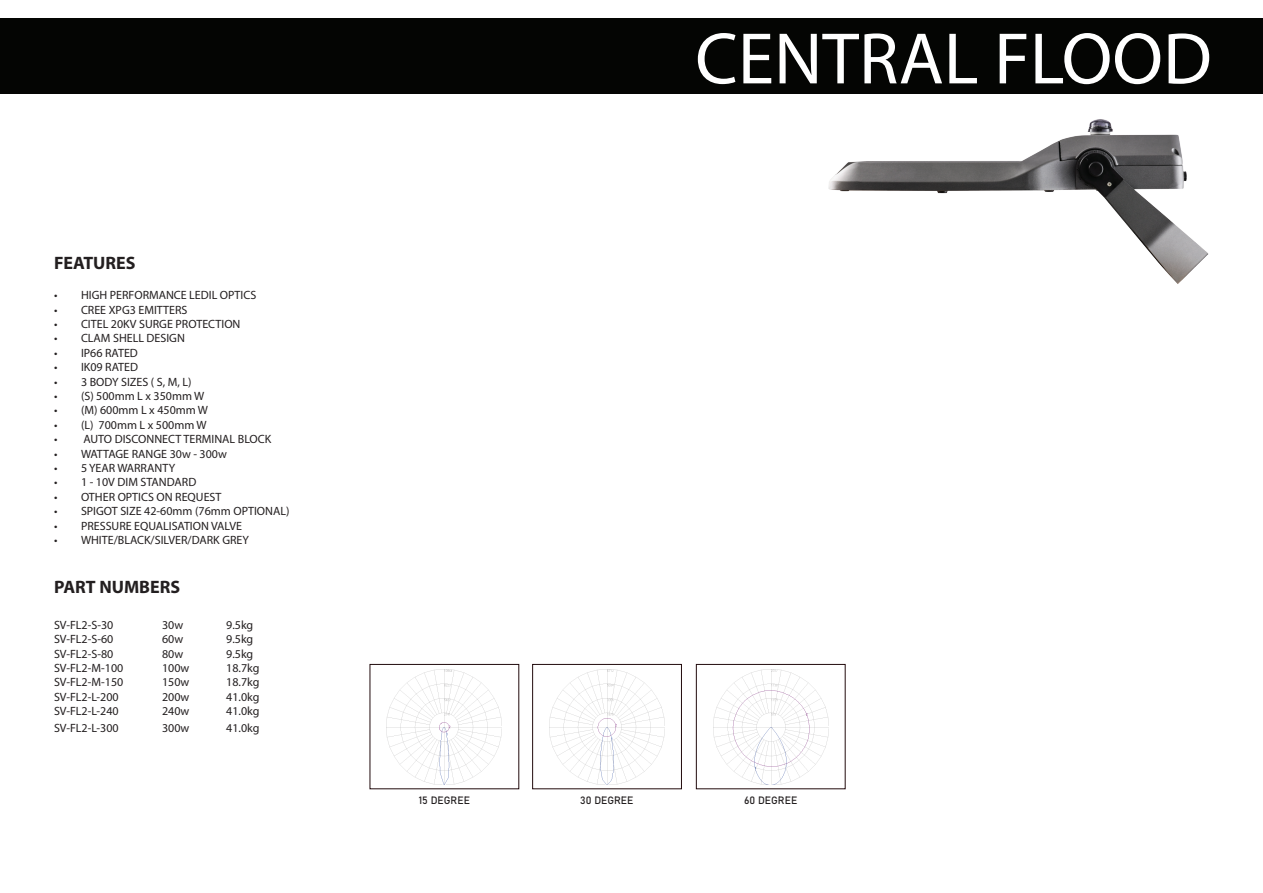
<style>
.page{position:relative;width:1263px;height:893px;background:#fff}
.page>*{position:absolute;margin:0;border:0;box-sizing:border-box;transform-origin:0 0}
.t1{font:73.5px "Myriad Pro";color:#fff}
.t2{font:700 18px "Myriad Pro";color:#231f20}
.t3{font:12px "Myriad Pro";color:#231f20}
.t4{font:10.5px "Bahnschrift";color:#231f20}
</style>
<div class="page">
<div style="left:0;top:18px;width:1263px;height:76px;background:#040503"></div>
<img style="left:828px;top:119px;width:381px;height:165px">
<img style="left:713px;top:669px;width:115px;height:115px">
<div style="left:696px;top:664px;width:149px;height:125px;border:1px solid #220b0d"></div>
<img style="left:550px;top:669px;width:114px;height:115px">
<div style="left:532px;top:664px;width:150px;height:125px;border:1px solid #220b0d"></div>
<img style="left:387px;top:669px;width:115px;height:115px">
<h2 class="t2" style="left:54px;top:251px;width:83px">FEATURES</h2>
<p class="t3" style="left:54px;top:288px;width:204px">• HIGH PERFORMANCE LEDIL OPTICS</p>
<p class="t3" style="left:54px;top:302px;width:135px">• CREE XPG3 EMITTERS</p>
<p class="t3" style="left:54px;top:317px;width:188px">• CITEL 20KV SURGE PROTECTION</p>
<p class="t3" style="left:54px;top:331px;width:132px">• CLAM SHELL DESIGN</p>
<p class="t3" style="left:54px;top:345px;width:85px">• IP66 RATED</p>
<p class="t3" style="left:54px;top:360px;width:86px">• IK09 RATED</p>
<p class="t3" style="left:54px;top:374px;width:139px">• 3 BODY SIZES ( S, M, L)</p>
<p class="t3" style="left:54px;top:389px;width:152px">• (S) 500mm L x 350mm W</p>
<p class="t3" style="left:54px;top:403px;width:156px">• (M) 600mm L x 450mm W</p>
<p class="t3" style="left:54px;top:417px;width:154px">• (L) 700mm L x 500mm W</p>
<p class="t3" style="left:54px;top:432px;width:219px">• AUTO DISCONNECT TERMINAL BLOCK</p>
<p class="t3" style="left:54px;top:446px;width:174px">• WATTAGE RANGE 30w - 300w</p>
<p class="t3" style="left:54px;top:461px;width:123px">• 5 YEAR WARRANTY</p>
<p class="t3" style="left:54px;top:475px;width:144px">• 1 - 10V DIM STANDARD</p>
<p class="t3" style="left:54px;top:489px;width:169px">• OTHER OPTICS ON REQUEST</p>
<p class="t3" style="left:54px;top:504px;width:237px">• SPIGOT SIZE 42-60mm (76mm OPTIONAL)</p>
<p class="t3" style="left:54px;top:518px;width:190px">• PRESSURE EQUALISATION VALVE</p>
<p class="t3" style="left:54px;top:533px;width:196px">• WHITE/BLACK/SILVER/DARK GREY</p>
<h2 class="t2" style="left:54px;top:575px;width:128px">PART NUMBERS</h2>
<p class="t3" style="left:54px;top:617px;width:61px">SV-FL2-S-30</p>
<p class="t3" style="left:162px;top:617px;width:23px">30w</p>
<p class="t3" style="left:226px;top:617px;width:29px">9.5kg</p>
<p class="t3" style="left:54px;top:632px;width:61px">SV-FL2-S-60</p>
<p class="t3" style="left:162px;top:632px;width:23px">60w</p>
<p class="t3" style="left:226px;top:632px;width:29px">9.5kg</p>
<p class="t3" style="left:54px;top:646px;width:61px">SV-FL2-S-80</p>
<p class="t3" style="left:162px;top:646px;width:23px">80w</p>
<p class="t3" style="left:226px;top:646px;width:29px">9.5kg</p>
<p class="t3" style="left:54px;top:661px;width:71px">SV-FL2-M-100</p>
<p class="t3" style="left:162px;top:661px;width:29px">100w</p>
<p class="t3" style="left:226px;top:661px;width:35px">18.7kg</p>
<p class="t3" style="left:54px;top:675px;width:71px">SV-FL2-M-150</p>
<p class="t3" style="left:162px;top:675px;width:29px">150w</p>
<p class="t3" style="left:226px;top:675px;width:35px">18.7kg</p>
<p class="t3" style="left:54px;top:689px;width:66px">SV-FL2-L-200</p>
<p class="t3" style="left:162px;top:689px;width:29px">200w</p>
<p class="t3" style="left:226px;top:689px;width:35px">41.0kg</p>
<p class="t3" style="left:54px;top:704px;width:66px">SV-FL2-L-240</p>
<p class="t3" style="left:162px;top:704px;width:29px">240w</p>
<p class="t3" style="left:226px;top:704px;width:35px">41.0kg</p>
<p class="t3" style="left:54px;top:720px;width:66px">SV-FL2-L-300</p>
<p class="t3" style="left:162px;top:720px;width:29px">300w</p>
<p class="t3" style="left:226px;top:720px;width:35px">41.0kg</p>
<h1 class="t1" style="left:695px;top:13px;width:518px">CENTRAL FLOOD</h1>
<p class="t4" style="left:419px;top:792px;width:53px">15 DEGREE</p>
<p class="t4" style="left:580px;top:792px;width:55px">30 DEGREE</p>
<p class="t4" style="left:744px;top:792px;width:55px">60 DEGREE</p>
</div>
